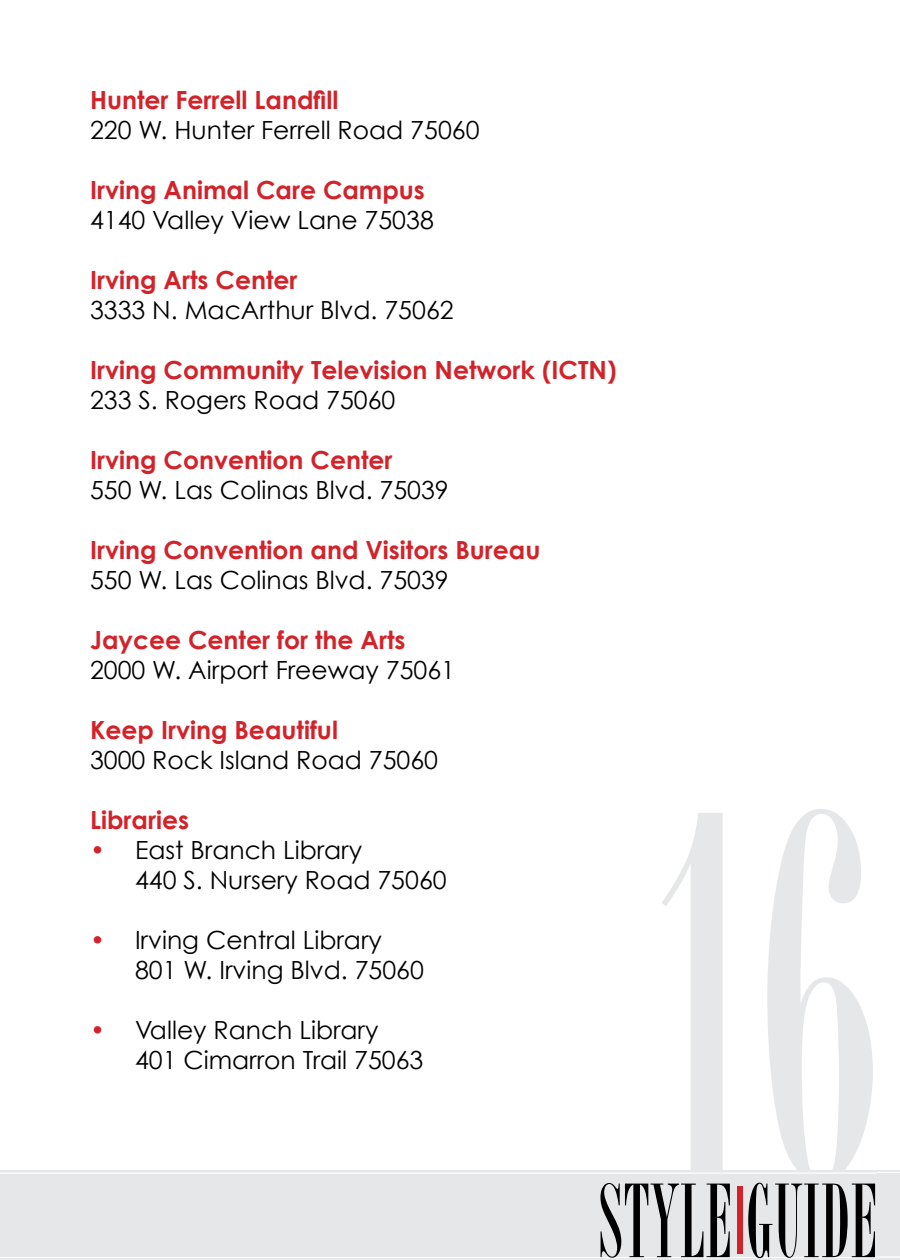
<style>
.page{position:relative;width:900px;height:1260px;background:#fff}
.page>*{position:absolute;margin:0;border:0;box-sizing:border-box;transform-origin:0 0}
.t1{font:550px "Bordeaux Roman Bold Let Plain";color:#e6e7e8}
.t2{font:110.5px "Bordeaux Roman Bold Let Plain";letter-spacing:.005em;color:#000}
.t3{font:25px/30px "Century Gothic";color:#000}
.t4{font:700 25px "Century Gothic";color:#d2232a}
.s1{font-weight:700;color:#d2232a}
</style>
<div class="page">
<div style="left:0;top:1170px;width:900px;height:90px;background:#e6e7e8"></div>
<hr style="left:0;top:1172px;width:900px;height:2px;background:#fff">
<hr style="left:0;top:1257px;width:900px;height:1px;background:#fff">
<div style="left:878px;top:1170px;width:22px;height:90px;background:#e6e7e8"></div>
<hr style="left:878px;top:1256px;width:22px;height:2px;background:#fff">
<svg style="left:878px;top:1172px;width:22px;height:1px"></svg>
<p class="t4" style="left:90px;top:84px;width:250px">Hunter Ferrell Landfill</p>
<p class="t3" style="left:90px;top:114px;width:391px">220 W. Hunter Ferrell Road 75060</p>
<p class="t4" style="left:90px;top:174px;width:336px">Irving Animal Care Campus</p>
<p class="t3" style="left:90px;top:204px;width:345px">4140 Valley View Lane 75038</p>
<p class="t4" style="left:90px;top:264px;width:209px">Irving Arts Center</p>
<p class="t3" style="left:90px;top:294px;width:365px">3333 N. MacArthur Blvd. 75062</p>
<p class="t4" style="left:90px;top:354px;width:528px">Irving Community Television Network (ICTN)</p>
<p class="t3" style="left:90px;top:384px;width:307px">233 S. Rogers Road 75060</p>
<p class="t4" style="left:90px;top:444px;width:304px">Irving Convention Center</p>
<p class="t3" style="left:90px;top:474px;width:360px">550 W. Las Colinas Blvd. 75039</p>
<p class="t4" style="left:90px;top:534px;width:452px">Irving Convention and Visitors Bureau</p>
<p class="t3" style="left:90px;top:564px;width:360px">550 W. Las Colinas Blvd. 75039</p>
<p class="t4" style="left:90px;top:624px;width:317px">Jaycee Center for the Arts</p>
<p class="t3" style="left:90px;top:654px;width:367px">2000 W. Airport Freeway 75061</p>
<p class="t4" style="left:90px;top:714px;width:249px">Keep Irving Beautiful</p>
<p class="t3" style="left:90px;top:744px;width:350px">3000 Rock Island Road 75060</p>
<p class="t4" style="left:90px;top:804px;width:100px">Libraries</p>
<p class="t3" style="left:135px;top:834px;width:313px;text-indent:-45px"><span class="s1">•</span> East Branch Library<br>440 S. Nursery Road 75060</p>
<p class="t3" style="left:135px;top:924px;width:290px;text-indent:-45px"><span class="s1">•</span> Irving Central Library<br>801 W. Irving Blvd. 75060</p>
<p class="t3" style="left:135px;top:1014px;width:290px;text-indent:-45px"><span class="s1">•</span> Valley Ranch Library<br>401 Cimarron Trail 75063</p>
<h1 class="t1" style="left:658px;top:668px;width:224px">16</h1>
<h2 class="t2" style="left:598px;top:1154px;width:281px">STYLE<sup>|</sup>GUIDE</h2>
</div>
